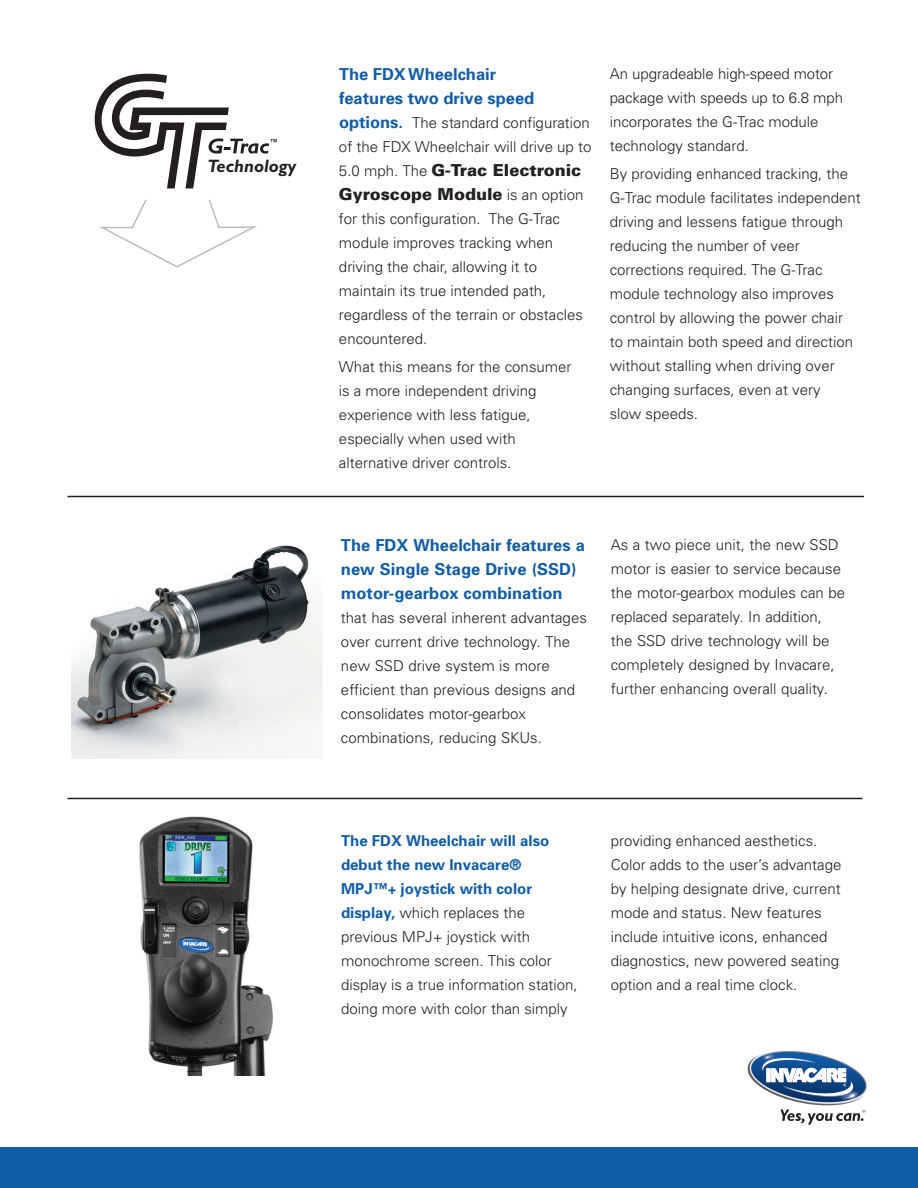
<style>
.page{position:relative;width:918px;height:1188px;background:#fff}
.page>*{position:absolute;margin:0;border:0;box-sizing:border-box;transform-origin:0 0}
.t1{font:italic 700 18px "Gill Sans";color:#231f20}
.t2{font:700 16.5px/24px "Univers";color:#115da9}
.t3{font:900 16.5px/24px "Univers";color:#231f20}
.t4{font:300 15px/24px "Univers";color:#231f20}
.s1{font-weight:700;font-size:16.5px;color:#115da9}
.s2{font-weight:300;font-size:15px}
.s3{font-weight:700;color:#115da9}
</style>
<div class="page">
<img style="left:139px;top:816px;width:134px;height:260px">
<div style="left:0;top:1148px;width:918px;height:40px;background:#115da9"></div>
<img style="left:747px;top:1051px;width:120px;height:55px">
<svg style="left:762px;top:1056px;width:91px;height:42px"></svg>
<svg style="left:780px;top:1110px;width:85px;height:15px"></svg>
<img style="left:71px;top:545px;width:251px;height:214px">
<svg style="left:95px;top:74px;width:182px;height:114px"></svg>
<svg style="left:100px;top:199px;width:157px;height:69px"></svg>
<hr style="left:68px;top:496px;width:796px;height:1px;background:#231f20">
<hr style="left:68px;top:798px;width:794px;height:1px;background:#231f20">
<p class="t1" style="left:207px;top:160px;width:90px">Technology</p>
<p class="t2" style="left:339px;top:63px;width:197px">The FDXWheelchair features two drive speed</p>
<p class="t4" style="left:339px;top:112px;width:254px"><span class="s1">options.</span> The standard configuration of the FDX Wheelchair will drive up to</p>
<p class="t3" style="left:339px;top:159px;width:246px"><span class="s2">5.0 mph. The</span> G-Trac Electronic<br>Gyroscope Module <span class="s2">is an option</span></p>
<p class="t4" style="left:339px;top:208px;width:246px">for this configuration. The G-Trac module improves tracking when driving the chair, allowing it to maintain its true intended path, regardless of the terrain or obstacles encountered.</p>
<p class="t4" style="left:339px;top:356px;width:234px">What this means for the consumer is a more independent driving experience with less fatigue, especially when used with alternative driver controls.</p>
<p class="t4" style="left:610px;top:63px;width:235px">An upgradeable high-speed motor package with speeds up to 6.8 mph incorporates the G-Trac module technology standard.</p>
<p class="t4" style="left:610px;top:163px;width:253px">By providing enhanced tracking, the<br>G-Trac module facilitates independent driving and lessens fatigue through reducing the number of veer corrections required. The G-Trac module technology also improves control by allowing the power chair<br>to maintain both speed and direction without stalling when driving over changing surfaces, even at very<br>slow speeds.</p>
<p class="t2" style="left:341px;top:535px;width:245px">The FDX Wheelchair features a new Single Stage Drive (SSD) motor-gearbox combination</p>
<p class="t4" style="left:341px;top:607px;width:247px">that has several inherent advantages over current drive technology. The new SSD drive system is more efficient than previous designs and consolidates motor-gearbox combinations, reducing SKUs.</p>
<p class="t4" style="left:611px;top:534px;width:236px">As a two piece unit, the new SSD motor is easier to service because the motor-gearbox modules can be replaced separately. In addition, the SSD drive technology will be completely designed by Invacare, further enhancing overall quality.</p>
<p class="t4" style="left:341px;top:830px;width:238px"><span class="s3">The FDX Wheelchair will also debut the new Invacare®<br>MPJ™+ joystick with color display,</span> which replaces the previous MPJ+ joystick with monochrome screen. This color display is a true information station, doing more with color than simply</p>
<p class="t4" style="left:611px;top:830px;width:232px">providing enhanced aesthetics.<br>Color adds to the user’s advantage by helping designate drive, current mode and status. New features include intuitive icons, enhanced diagnostics, new powered seating option and a real time clock.</p>
</div>
